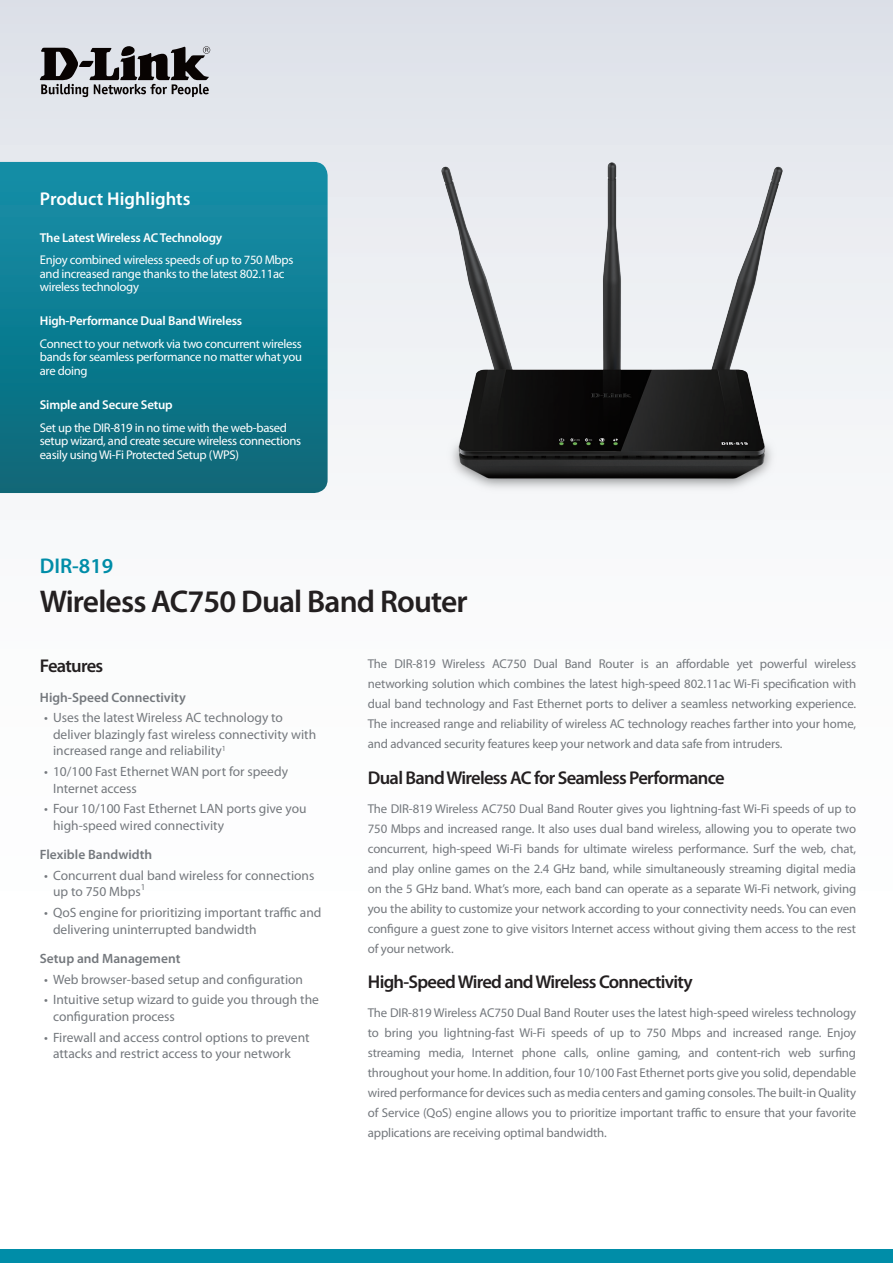
<style>
.page{position:relative;width:893px;height:1263px;background:#fff}
.page>*{position:absolute;margin:0;border:0;box-sizing:border-box;transform-origin:0 0}
.t1{font:600 31.5px "Myriad Pro";letter-spacing:-.025em;color:#231f20}
.t2{font:600 21.3px "Myriad Pro";color:#008da8}
.t3{font:600 18.6px "Myriad Pro";letter-spacing:-.04em;color:#231f20}
.t4{font:600 18.6px "Myriad Pro";color:#fff}
.t5{font:13.5px/16.5px "Myriad Pro";color:#74787d}
.t6{font:600 13.5px "Myriad Pro";color:#74787d}
.t7{font:12.9px/20px "Myriad Pro";letter-spacing:-.01em;color:#74787d;text-align:justify}
.t8{font:600 12.9px "Myriad Pro";letter-spacing:-.015em;color:#fff}
.t9{font:12.6px/13.5px "Myriad Pro";letter-spacing:-.025em;color:#fff}
</style>
<div class="page">
<div style="left:0;top:0;width:893px;height:1084px;background:linear-gradient(to bottom,#e3e6ec,#fff)"></div>
<div style="left:0;top:1249px;width:893px;height:14px;background:#008da8"></div>
<svg style="left:0;top:162px;width:328px;height:331px;background:#0f7c90"></svg>
<svg style="left:40px;top:46px;width:170px;height:51px;background:#807f83"></svg>
<img style="left:442px;top:163px;width:340px;height:330px">
<h3 class="t4" style="left:40px;top:187px;width:152px">Product Highlights</h3>
<p class="t8" style="left:40px;top:229px;width:184px">The Latest Wireless AC Technology</p>
<p class="t9" style="left:40px;top:253px;width:255px">Enjoy combined wireless speeds of up to 750 Mbps and increased range thanks to the latest 802.11ac wireless technology</p>
<p class="t8" style="left:40px;top:313px;width:204px">High-Performance Dual Band Wireless</p>
<p class="t9" style="left:40px;top:337px;width:264px;text-align:justify">Connect to your network via two concurrent wireless bands for seamless performance no matter what you are doing</p>
<p class="t8" style="left:40px;top:397px;width:134px">Simple and Secure Setup</p>
<p class="t9" style="left:40px;top:421px;width:263px">Set up the DIR-819 in no time with the web-based setup wizard, and create secure wireless connections easily using Wi-Fi Protected Setup (WPS)</p>
<h2 class="t2" style="left:40px;top:552px;width:75px">DIR-819</h2>
<h1 class="t1" style="left:40px;top:582px;width:429px">Wireless AC750 Dual Band Router</h1>
<h3 class="t3" style="left:40px;top:654px;width:65px">Features</h3>
<p class="t6" style="left:40px;top:688px;width:147px">High-Speed Connectivity</p>
<p class="t5" style="left:53px;top:709px;width:265px;text-indent:-9px">• Uses the latest Wireless AC technology to deliver blazingly fast wireless connectivity with increased range and reliability<sup>1</sup></p>
<p class="t5" style="left:53px;top:763px;width:236px;text-indent:-9px">• 10/100 Fast Ethernet WAN port for speedy<br>Internet access</p>
<p class="t5" style="left:53px;top:800px;width:255px;text-indent:-9px">• Four 10/100 Fast Ethernet LAN ports give you high-speed wired connectivity</p>
<p class="t6" style="left:40px;top:846px;width:114px">Flexible Bandwidth</p>
<p class="t5" style="left:53px;top:867px;width:263px;text-indent:-9px">• Concurrent dual band wireless for connections up to 750 Mbps<sup>1</sup></p>
<p class="t5" style="left:53px;top:904px;width:270px;text-indent:-9px">• QoS engine for prioritizing important traffic and delivering uninterrupted bandwidth</p>
<p class="t6" style="left:40px;top:950px;width:142px">Setup and Management</p>
<p class="t5" style="left:44px;top:971px;width:260px">• Web browser-based setup and configuration</p>
<p class="t5" style="left:53px;top:991px;width:267px;text-indent:-9px">• Intuitive setup wizard to guide you through the configuration process</p>
<p class="t5" style="left:53px;top:1029px;width:258px;text-indent:-9px">• Firewall and access control options to prevent attacks and restrict access to your network</p>
<p class="t7" style="left:368px;top:654px;width:490px">The DIR-819 Wireless AC750 Dual Band Router is an affordable yet powerful wireless networking solution which combines the latest high-speed 802.11ac Wi-Fi specification with dual band technology and Fast Ethernet ports to deliver a seamless networking experience.<br>The increased range and reliability of wireless AC technology reaches farther into your home, and advanced security features keep your network and data safe from intruders.</p>
<h3 class="t3" style="left:368px;top:766px;width:358px">Dual Band Wireless AC for Seamless Performance</h3>
<p class="t7" style="left:368px;top:798px;width:490px">The DIR-819 Wireless AC750 Dual Band Router gives you lightning-fast Wi-Fi speeds of up to 750 Mbps and increased range. It also uses dual band wireless, allowing you to operate two concurrent, high-speed Wi-Fi bands for ultimate wireless performance. Surf the web, chat, and play online games on the 2.4 GHz band, while simultaneously streaming digital media on the 5 GHz band. What’s more, each band can operate as a separate Wi-Fi network, giving you the ability to customize your network according to your connectivity needs. You can even configure a guest zone to give visitors Internet access without giving them access to the rest of your network.</p>
<h3 class="t3" style="left:368px;top:970px;width:326px">High-Speed Wired and Wireless Connectivity</h3>
<p class="t7" style="left:368px;top:1003px;width:490px">The DIR-819 Wireless AC750 Dual Band Router uses the latest high-speed wireless technology to bring you lightning-fast Wi-Fi speeds of up to 750 Mbps and increased range. Enjoy streaming media, Internet phone calls, online gaming, and content-rich web surfing throughout your home. In addition, four 10/100 Fast Ethernet ports give you solid, dependable wired performance for devices such as media centers and gaming consoles. The built-in Quality of Service (QoS) engine allows you to prioritize important traffic to ensure that your favorite applications are receiving optimal bandwidth.</p>
</div>
